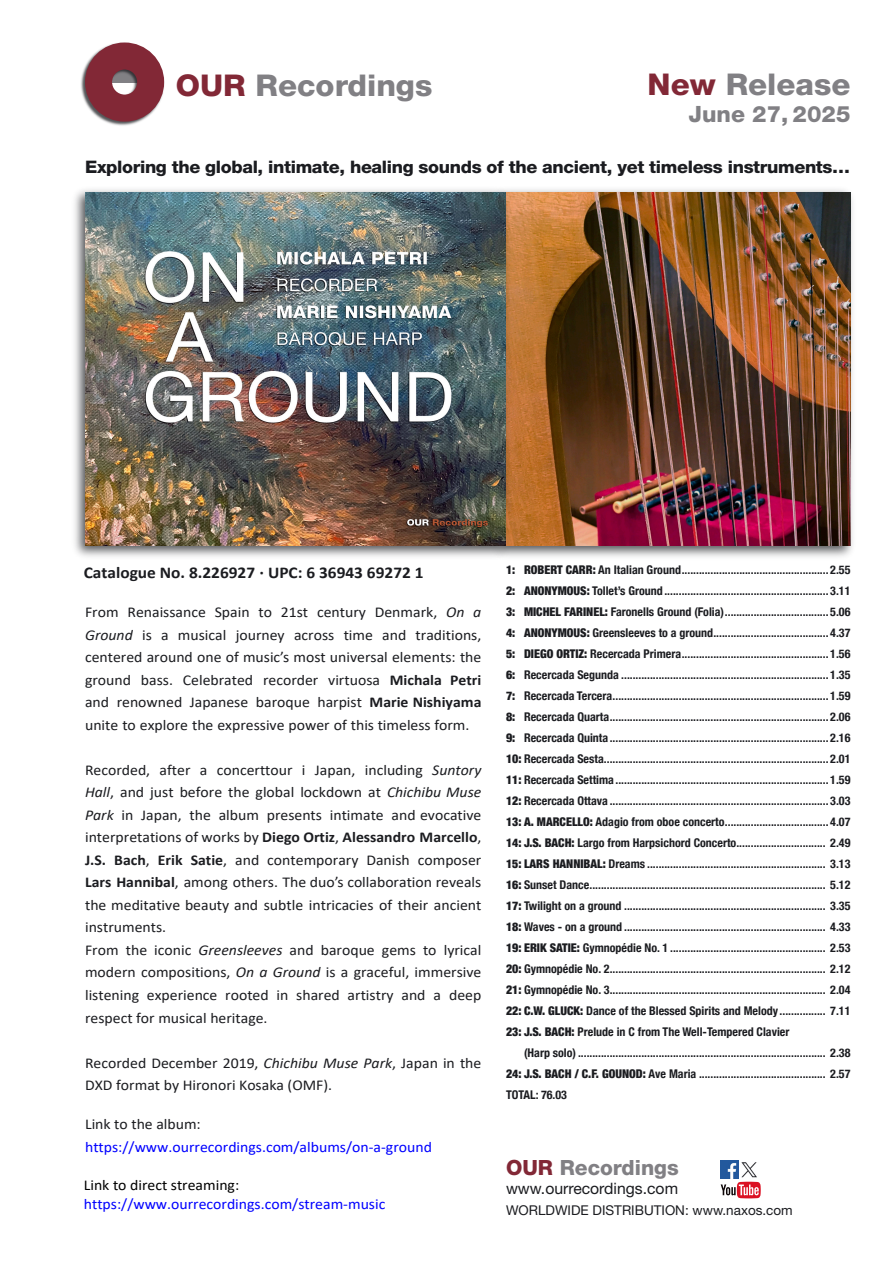
<style>
.page{position:relative;width:893px;height:1263px;background:#fff}
.page>*{position:absolute;margin:0;border:0;box-sizing:border-box;transform-origin:0 0}
.t1{font:800 30px "Helvetica Neue";color:#818084;scale:1.04 1}
.t2{font:800 22.5px "Helvetica Neue";color:#818084}
.t3{font:800 21px "Helvetica Neue";color:#818084}
.t4{font:800 17.25px "Helvetica Neue";letter-spacing:-.02em;color:#1b1c20;scale:1.04 1}
.t5{font:700 16.5px "Calibri";color:#1b1c20;scale:1.05 1}
.t6{font:15.75px "Helvetica Neue";color:#1b1c20}
.t7{font:15px/22.5px "Calibri";color:#1b1c20;scale:1.05 1}
.t8{font:15px "Calibri";color:#00f;scale:1.05 1}
.t9{font:15px "Calibri";color:#000;scale:1.05 1}
.t10{font:13.5px "Helvetica Neue";color:#1b1c20}
.t11{font:700 condensed 12px/21px "Helvetica Neue";color:#1b1c20;text-align:justify}
.s1{color:#822836}
.s2{font-style:italic}
.s3{font-weight:700}
.s4{font-weight:900}
</style>
<div class="page">
<div style="left:490px;top:186px;width:367px;height:375px;background:#1b1c20;opacity:.75"></div>
<img style="left:512px;top:192px;width:338px;height:353px">
<div style="left:70px;top:186px;width:442px;height:375px;background:#1b1c20;opacity:.75"></div>
<div style="left:80px;top:41px;width:85px;height:86px;background:#1b1c20;opacity:.75"></div>
<div style="left:85px;top:43px;width:79px;height:79px;border:27px solid #822836;border-radius:50%"></div>
<img style="left:720px;top:1160px;width:37px;height:19px">
<svg style="left:721px;top:1182px;width:40px;height:16px"></svg>
<h1 class="t1" style="left:176px;top:68px;width:248px"><span class="s1">OUR</span> Recordings</h1>
<h1 class="t1" style="left:648px;top:67px;width:196px"><span class="s1">New</span> Release</h1>
<h2 class="t2" style="left:688px;top:101px;width:163px">June 27, 2025</h2>
<h3 class="t4" style="left:85px;top:156px;width:737px">Exploring the global, intimate, healing sounds of the ancient, yet timeless instruments…</h3>
<h3 class="t5" style="left:84px;top:561px;width:325px">Catalogue No. 8.226927 · UPC: 6 36943 69272 1</h3>
<p class="t7" style="left:85px;top:601px;width:379px;text-align:justify">From Renaissance Spain to 21st century Denmark, <span class="s2">On a Ground</span> is a musical journey across time and traditions, centered around one of music’s most universal elements: the ground bass. Celebrated recorder virtuosa <span class="s3">Michala Petri </span>and renowned Japanese baroque harpist <span class="s3">Marie Nishiyama </span>unite to explore the expressive power of this timeless form.</p>
<p class="t7" style="left:85px;top:758px;width:379px">Recorded, after a concerttour i Japan, including <span class="s2">Suntory Hall</span>, and just before the global lockdown at <span class="s2">Chichibu Muse Park</span> in Japan, the album presents intimate and evocative interpretations of works by <span class="s3">Diego Ortiz</span>, <span class="s3">Alessandro Marcello</span>, <span class="s3">J.S. Bach</span>, <span class="s3">Erik Satie</span>, and contemporary Danish composer <span class="s3">Lars Hannibal</span>, among others. The duo’s collaboration reveals the meditative beauty and subtle intricacies of their ancient instruments.<br>From the iconic <span class="s2">Greensleeves</span> and baroque gems to lyrical modern compositions, <span class="s2">On a Ground</span> is a graceful, immersive listening experience rooted in shared artistry and a deep respect for musical heritage.</p>
<p class="t7" style="left:85px;top:1051px;width:379px">Recorded December 2019, <span class="s2">Chichibu Muse Park</span>, Japan in the<br>DXD format by Hironori Kosaka (OMF).</p>
<p class="t7" style="left:85px;top:1112px;width:112px">Link to the album:</p>
<p class="t8" style="left:85px;top:1136px;width:332px">https://www.ourrecordings.com/albums/on-a-ground</p>
<p class="t9" style="left:84px;top:1175px;width:150px">Link to direct streaming:</p>
<p class="t8" style="left:84px;top:1193px;width:289px">https://www.ourrecordings.com/stream-music</p>
<p class="t11" style="left:506px;top:559px;width:346px"><span class="s4">1: ROBERT CARR:</span> An Italian Ground ................................................... 2.55<br><span class="s4">2: ANONYMOUS:</span> Tollet’s Ground ......................................................... 3.11<br><span class="s4">3: MICHEL FARINEL:</span> Faronells Ground (Folia) .................................... 5.06<br><span class="s4">4: ANONYMOUS:</span> Greensleeves to a ground ........................................ 4.37<br><span class="s4">5: DIEGO ORTIZ:</span> Recercada Primera ................................................... 1.56<br><span class="s4">6:</span> Recercada Segunda ........................................................................ 1.35<br><span class="s4">7:</span> Recercada Tercera ........................................................................... 1.59<br><span class="s4">8:</span> Recercada Quarta ............................................................................ 2.06<br><span class="s4">9:</span> Recercada Quinta ............................................................................ 2.16<br><span class="s4">10:</span> Recercada Sesta .............................................................................. 2.01<br><span class="s4">11:</span> Recercada Settima .......................................................................... 1.59<br><span class="s4">12:</span> Recercada Ottava ............................................................................ 3.03<br><span class="s4">13: A. MARCELLO:</span> Adagio from oboe concerto .................................... 4.07<br><span class="s4">14: J.S. BACH:</span> Largo from Harpsichord Concerto ............................... 2.49<br><span class="s4">15: LARS HANNIBAL:</span> Dreams .............................................................. 3.13<br><span class="s4">16:</span> Sunset Dance .................................................................................. 5.12<br><span class="s4">17:</span> Twilight on a ground ...................................................................... 3.35<br><span class="s4">18:</span> Waves - on a ground ...................................................................... 4.33<br><span class="s4">19: ERIK SATIE:</span> Gymnopédie No. 1 ...................................................... 2.53<br><span class="s4">20:</span> Gymnopédie No. 2 ........................................................................... 2.12<br><span class="s4">21:</span> Gymnopédie No. 3 ........................................................................... 2.04<br><span class="s4">22: C.W. GLUCK:</span> Dance of the Blessed Spirits and Melody ................ 7.11<br><span class="s4">23: J.S. BACH:</span> Prelude in C from The Well-Tempered Clavier</p>
<p class="t11" style="left:506px;top:1042px;width:346px;text-indent:18px">(Harp solo) ...................................................................................... 2.38<br><span class="s4">24: J.S. BACH / C.F. GOUNOD:</span> Ave Maria ............................................ 2.57<br>TOTAL: 76.03</p>
<h3 class="t3" style="left:506px;top:1155px;width:174px"><span class="s1">OUR</span> Recordings</h3>
<h3 class="t6" style="left:506px;top:1179px;width:174px">www.ourrecordings.com</h3>
<p class="t10" style="left:506px;top:1202px;width:288px">WORLDWIDE DISTRIBUTION: www.naxos.com</p>
</div>
